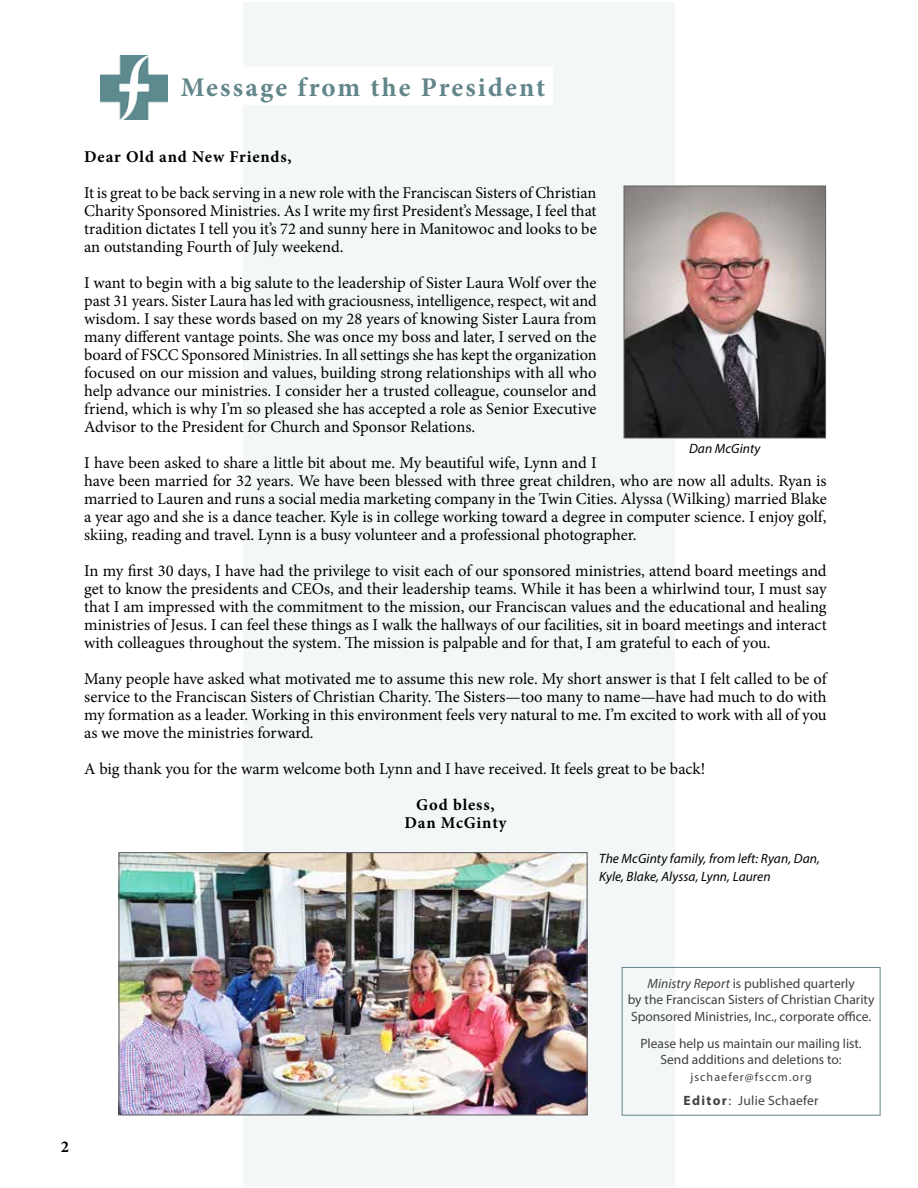
<style>
.page{position:relative;width:918px;height:1188px;background:#fff}
.page>*{position:absolute;margin:0;border:0;box-sizing:border-box;transform-origin:0 0}
.t1{font:700 27px "Minion Pro";letter-spacing:.08em;color:#63868a}
.t2{font:16.5px/18px "Minion Pro";letter-spacing:-.005em;color:#000;text-align:justify}
.t3{font:700 16.5px/18px "Minion Pro";letter-spacing:.05em;color:#000;text-align:center}
.t4{font:13.5px/16.5px "Myriad Pro";color:#414042;text-align:center}
.t5{font:italic 13.5px/18px "Myriad Pro";letter-spacing:.005em;color:#000}
.t6{font:13.5px "Myriad Pro";letter-spacing:.02em;color:#414042}
.t7{font:12px "Myriad Pro";letter-spacing:.09em;color:#414042}
.s1{font-style:italic}
.s2{font-weight:700}
</style>
<div class="page">
<div style="left:243px;top:2px;width:432px;height:1184px;background:#f4f7f7"></div>
<div style="left:622px;top:967px;width:258px;height:149px;border:1px solid #63868a"></div>
<img style="left:100px;top:56px;width:68px;height:64px">
<div style="left:174px;top:68px;width:378px;height:37px;background:#fff"></div>
<img style="left:626px;top:188px;width:198px;height:248px">
<div style="left:624px;top:186px;width:202px;height:252px;border:1px solid #636466"></div>
<img style="left:120px;top:854px;width:466px;height:260px">
<div style="left:118px;top:852px;width:470px;height:264px;border:1px solid #636466"></div>
<h1 class="t1" style="left:181px;top:69px;width:366px">Message from the President</h1>
<p class="t3" style="left:84px;top:148px;width:209px">Dear Old and New Friends,</p>
<p class="t2" style="left:84px;top:184px;width:514px">It is great to be back serving in a new role with the Franciscan Sisters of Christian Charity Sponsored Ministries. As I write my first President’s Message, I feel that tradition dictates I tell you it’s 72 and sunny here in Manitowoc and looks to be an outstanding Fourth of July weekend.</p>
<p class="t2" style="left:84px;top:274px;width:514px">I want to begin with a big salute to the leadership of Sister Laura Wolf over the past 31 years. Sister Laura has led with graciousness, intelligence, respect, wit and wisdom. I say these words based on my 28 years of knowing Sister Laura from many different vantage points. She was once my boss and later, I served on the board of FSCC Sponsored Ministries. In all settings she has kept the organization focused on our mission and values, building strong relationships with all who help advance our ministries. I consider her a trusted colleague, counselor and friend, which is why I’m so pleased she has accepted a role as Senior Executive Advisor to the President for Church and Sponsor Relations.</p>
<p class="t2" style="left:84px;top:454px;width:744px;text-align:left">I have been asked to share a little bit about me. My beautiful wife, Lynn and I<br>have been married for 32 years. We have been blessed with three great children, who are now all adults. Ryan is married to Lauren and runs a social media marketing company in the Twin Cities. Alyssa (Wilking) married Blake a year ago and she is a dance teacher. Kyle is in college working toward a degree in computer science. I enjoy golf, skiing, reading and travel. Lynn is a busy volunteer and a professional photographer.</p>
<p class="t2" style="left:84px;top:562px;width:744px">In my first 30 days, I have had the privilege to visit each of our sponsored ministries, attend board meetings and get to know the presidents and CEOs, and their leadership teams. While it has been a whirlwind tour, I must say that I am impressed with the commitment to the mission, our Franciscan values and the educational and healing ministries of Jesus. I can feel these things as I walk the hallways of our facilities, sit in board meetings and interact with colleagues throughout the system. The mission is palpable and for that, I am grateful to each of you.</p>
<p class="t2" style="left:84px;top:670px;width:744px">Many people have asked what motivated me to assume this new role. My short answer is that I felt called to be of service to the Franciscan Sisters of Christian Charity. The Sisters—too many to name—have had much to do with my formation as a leader. Working in this environment feels very natural to me. I’m excited to work with all of you as we move the ministries forward.</p>
<p class="t2" style="left:84px;top:760px;width:623px">A big thank you for the warm welcome both Lynn and I have received. It feels great to be back!</p>
<p class="t3" style="left:405px;top:796px;width:103px">God bless,<br>Dan McGinty</p>
<p class="t5" style="left:689px;top:439px;width:73px">Dan McGinty</p>
<p class="t5" style="left:599px;top:849px;width:222px">The McGinty family, from left: Ryan, Dan,<br>Kyle, Blake, Alyssa, Lynn, Lauren</p>
<p class="t3" style="left:61px;top:1138px;width:10px">2</p>
<p class="t4" style="left:628px;top:975px;width:248px"><span class="s1">Ministry Report</span> is published quarterly<br>by the Franciscan Sisters of Christian Charity<br>Sponsored Ministries, Inc., corporate office.</p>
<p class="t4" style="left:640px;top:1035px;width:223px">Please help us maintain our mailing list.<br>Send additions and deletions to:</p>
<p class="t7" style="left:690px;top:1069px;width:123px">jschaefer@fsccm.org</p>
<p class="t6" style="left:684px;top:1092px;width:137px"><span class="s2">Editor</span>: Julie Schaefer</p>
</div>
